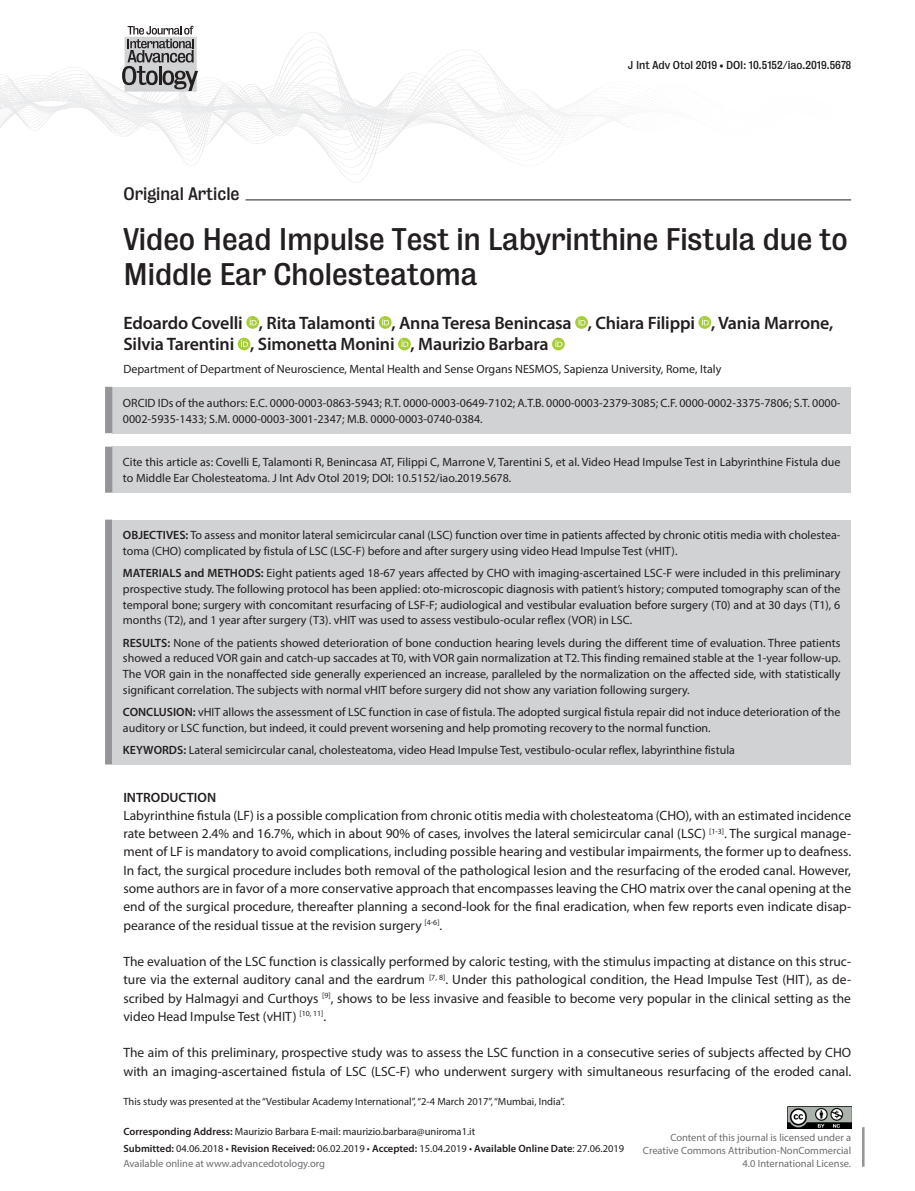
<style>
.page{position:relative;width:915px;height:1191px;background:#fff}
.page>*{position:absolute;margin:0;border:0;box-sizing:border-box;transform-origin:0 0}
.t1{font:28.5px/34.2px "Bureau Grot Five Three";color:#231f20}
.t2{font:600 18px/21.6px "Myriad Pro";letter-spacing:-.01em;color:#231f20}
.t3{font:16.5px "Bureau Grot Five Three";color:#231f20}
.t4{font:13.5px/18.3px "Myriad Pro";color:#231f20;text-align:justify}
.t5{font:600 13.5px "Myriad Pro";color:#231f20}
.t6{font:12px/15.8px "Myriad Pro";color:#231f20}
.t7{font:10.5px "Myriad Pro";color:#231f20}
.t8{font:10.5px "Myriad Pro";color:#6c6d70}
.t9{font:600 10.5px "Myriad Pro";color:#231f20}
.t10{font:10.5px "Bureau Grot Five Three";color:#231f20}
.s1{font-size:6px}
.s2{font-weight:600}
.s3{font-weight:400}
</style>
<div class="page">
<svg style="left:0;top:25px;width:613px;height:140px"></svg>
<hr style="left:245px;top:199px;width:605px;height:1px;background:#231f20">
<hr style="left:861px;top:1127px;width:3px;height:39px;background:#939598">
<div style="left:105px;top:519px;width:7px;height:245px;background:#939598"></div>
<div style="left:112px;top:519px;width:738px;height:245px;background:#d1d2d4"></div>
<svg style="left:246px;top:316px;width:13px;height:13px"></svg>
<svg style="left:379px;top:316px;width:12px;height:13px"></svg>
<svg style="left:575px;top:316px;width:12px;height:13px"></svg>
<svg style="left:698px;top:316px;width:13px;height:13px"></svg>
<svg style="left:237px;top:338px;width:13px;height:12px"></svg>
<svg style="left:398px;top:338px;width:12px;height:12px"></svg>
<svg style="left:552px;top:338px;width:12px;height:12px"></svg>
<div style="left:112px;top:387px;width:738px;height:46px;background:#d1d2d4"></div>
<div style="left:105px;top:387px;width:7px;height:46px;background:#939598"></div>
<div style="left:112px;top:446px;width:738px;height:47px;background:#d1d2d4"></div>
<div style="left:105px;top:446px;width:7px;height:47px;background:#939598"></div>
<img style="left:787px;top:1106px;width:63px;height:22px">
<p class="t3" style="left:123px;top:184px;width:118px">Original Article</p>
<p class="t10" style="left:627px;top:59px;width:225px">J Int Adv Otol 2019 <span class="s1">•</span> DOI: 10.5152/iao.2019.5678</p>
<p class="t1" style="left:123px;top:222px;width:725px">Video Head Impulse Test in Labyrinthine Fistula due to<br>Middle Ear Cholesteatoma</p>
<p class="t2" style="left:123px;top:311px;width:711px">Edoardo Covelli , Rita Talamonti , Anna Teresa Benincasa , Chiara Filippi , Vania Marrone,<br>Silvia Tarentini , Simonetta Monini , Maurizio Barbara</p>
<p class="t6" style="left:123px;top:361px;width:599px">Department of Department of Neuroscience, Mental Health and Sense Organs NESMOS, Sapienza University, Rome, Italy</p>
<p class="t6" style="left:123px;top:395px;width:718px">ORCID IDs of the authors: E.C. 0000-0003-0863-5943; R.T. 0000-0003-0649-7102; A.T.B. 0000-0003-2379-3085; C.F. 0000-0002-3375-7806; S.T. 0000-<br>0002-5935-1433; S.M. 0000-0003-3001-2347; M.B. 0000-0003-0740-0384.</p>
<p class="t6" style="left:123px;top:454px;width:718px">Cite this article as: Covelli E, Talamonti R, Benincasa AT, Filippi C, Marrone V, Tarentini S, et al. Video Head Impulse Test in Labyrinthine Fistula due to Middle Ear Cholesteatoma. J Int Adv Otol 2019; DOI: 10.5152/iao.2019.5678.</p>
<p class="t6" style="left:123px;top:527px;width:718px"><span class="s2">OBJECTIVES:</span> To assess and monitor lateral semicircular canal (LSC) function over time in patients affected by chronic otitis media with cholestea&shy;toma (CHO) complicated by fistula of LSC (LSC-F) before and after surgery using video Head Impulse Test (vHIT).</p>
<p class="t6" style="left:123px;top:565px;width:718px;text-align:justify"><span class="s2">MATERIALS and METHODS:</span> Eight patients aged 18-67 years affected by CHO with imaging-ascertained LSC-F were included in this preliminary prospective study. The following protocol has been applied: oto-microscopic diagnosis with patient’s history; computed tomography scan of the temporal bone; surgery with concomitant resurfacing of LSF-F; audiological and vestibular evaluation before surgery (T0) and at 30 days (T1), 6 months (T2), and 1 year after surgery (T3). vHIT was used to assess vestibulo-ocular reflex (VOR) in LSC.</p>
<p class="t6" style="left:123px;top:634px;width:718px;text-align:justify"><span class="s2">RESULTS:</span> None of the patients showed deterioration of bone conduction hearing levels during the different time of evaluation. Three patients showed a reduced VOR gain and catch-up saccades at T0, with VOR gain normalization at T2. This finding remained stable at the 1-year follow-up.<br>The VOR gain in the nonaffected side generally experienced an increase, paralleled by the normalization on the affected side, with statistically significant correlation. The subjects with normal vHIT before surgery did not show any variation following surgery.</p>
<p class="t6" style="left:123px;top:704px;width:718px"><span class="s2">CONCLUSION:</span> vHIT allows the assessment of LSC function in case of fistula. The adopted surgical fistula repair did not induce deterioration of the auditory or LSC function, but indeed, it could prevent worsening and help promoting recovery to the normal function.</p>
<p class="t6" style="left:123px;top:741px;width:613px"><span class="s2">KEYWORDS:</span> Lateral semicircular canal, cholesteatoma, video Head Impulse Test, vestibulo-ocular reflex, labyrinthine fistula</p>
<p class="t5" style="left:123px;top:788px;width:94px">INTRODUCTION</p>
<p class="t4" style="left:123px;top:806px;width:729px">Labyrinthine fistula (LF) is a possible complication from chronic otitis media with cholesteatoma (CHO), with an estimated incidence rate between 2.4% and 16.7%, which in about 90% of cases, involves the lateral semicircular canal (LSC) <sup>[1-3]</sup>. The surgical manage&shy;ment of LF is mandatory to avoid complications, including possible hearing and vestibular impairments, the former up to deafness.<br>In fact, the surgical procedure includes both removal of the pathological lesion and the resurfacing of the eroded canal. However, some authors are in favor of a more conservative approach that encompasses leaving the CHO matrix over the canal opening at the end of the surgical procedure, thereafter planning a second-look for the final eradication, when few reports even indicate disap&shy;pearance of the residual tissue at the revision surgery <sup>[4-6]</sup>.</p>
<p class="t4" style="left:123px;top:952px;width:729px">The evaluation of the LSC function is classically performed by caloric testing, with the stimulus impacting at distance on this struc&shy;ture via the external auditory canal and the eardrum <sup>[7,</sup> <sup>8]</sup>. Under this pathological condition, the Head Impulse Test (HIT), as de&shy;scribed by Halmagyi and Curthoys <sup>[9]</sup>, shows to be less invasive and feasible to become very popular in the clinical setting as the video Head Impulse Test (vHIT) <sup>[10,</sup> <sup>11]</sup>.</p>
<p class="t4" style="left:123px;top:1043px;width:729px">The aim of this preliminary, prospective study was to assess the LSC function in a consecutive series of subjects affected by CHO with an imaging-ascertained fistula of LSC (LSC-F) who underwent surgery with simultaneous resurfacing of the eroded canal.</p>
<p class="t7" style="left:123px;top:1095px;width:442px">This study was presented at the “Vestibular Academy International”, “2-4 March 2017”, “Mumbai, India”.</p>
<p class="t7" style="left:123px;top:1125px;width:353px"><span class="s2">Corresponding Address:</span> Maurizio Barbara E-mail: maurizio.barbara@uniroma1.it</p>
<p class="t9" style="left:123px;top:1141px;width:502px">Submitted: <span class="s3">04.06.2018 •</span> Revision Received: <span class="s3">06.02.2019 •</span> Accepted: <span class="s3">15.04.2019 •</span> Available Online Date<span class="s3">: 27.06.2019</span></p>
<p class="t8" style="left:123px;top:1157px;width:203px">Available online at www.advancedotology.org</p>
<p class="t8" style="left:670px;top:1131px;width:182px">Content of this journal is licensed under a</p>
<p class="t8" style="left:642px;top:1144px;width:210px">Creative Commons Attribution-NonCommercial</p>
<p class="t8" style="left:742px;top:1157px;width:110px">4.0 International License.</p>
</div>
